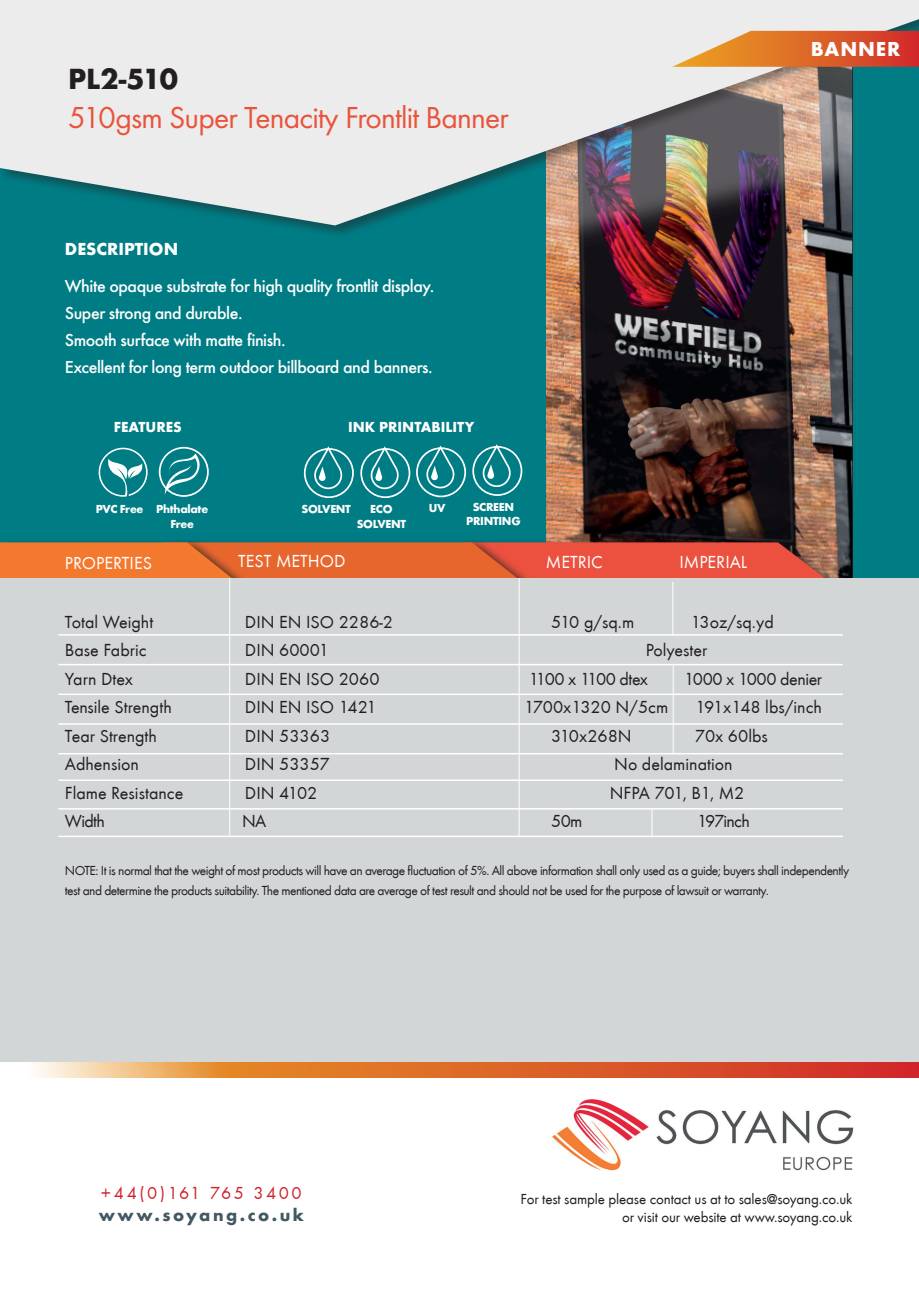
<style>
.page{position:relative;width:919px;height:1289px;background:#fff}
.page>*{position:absolute;margin:0;border:0;box-sizing:border-box;transform-origin:0 0}
.t1{font:31.5px "Futura EF";letter-spacing:-.025em;color:#ea523b}
.t2{font:700 30.3px "Futura EF";letter-spacing:-.015em;color:#231f20}
.t3{font:700 21px "Futura EF";letter-spacing:.04em;color:#fff}
.t4{font:18px "Futura T";color:#231f20}
.t5{font:500 18px/27px "Futura EF";letter-spacing:-.025em;color:#fff}
.t6{font:18px "Futura T";color:#fff}
.t7{font:18px "Futura T";letter-spacing:.135em;color:#d1232a}
.t8{font:700 18px "Futura T";letter-spacing:.14em;color:#425964}
.t9{font:18px "Futura T";letter-spacing:-.025em;color:#231f20}
.t10{font:18px "Futura T";letter-spacing:-.045em;color:#231f20}
.t11{font:700 18px "Futura T";color:#fff}
.t12{font:18px "Futura T";letter-spacing:-.04em;color:#231f20}
.t13{font:15px/18px "Futura T";letter-spacing:-.01em;color:#231f20;text-align:right}
.t14{font:700 15px "Futura T";color:#fff}
.t15{font:13.5px/19.5px "Futura T";letter-spacing:-.04em;color:#231f20}
.t16{font:700 12px/14.4px "Futura T";letter-spacing:-.025em;color:#fff;text-align:center}
</style>
<div class="page">
<div style="left:0;top:13px;width:918px;height:676px;background:#007c84"></div>
<img style="left:546px;top:239px;width:306px;height:299px">
<div style="left:462px;top:538px;width:395px;height:66px;background:#231f20;opacity:.75"></div>
<div style="left:165px;top:538px;width:386px;height:67px;background:#01777f"></div>
<div style="left:0;top:0;width:918px;height:239px;background:#231f20;opacity:.46"></div>
<svg style="left:0;top:0;width:918px;height:225px;background:#b5c3c2"></svg>
<svg style="left:34px;top:1062px;width:884px;height:15px;background:#df713d"></svg>
<div style="left:0;top:538px;width:265px;height:67px;background:#01777f"></div>
<svg style="left:0;top:542px;width:842px;height:36px;background:#e36235"></svg>
<div style="left:0;top:578px;width:918px;height:484px;background:#d2d6d7"></div>
<svg style="left:99px;top:447px;width:49px;height:49px"></svg>
<svg style="left:165px;top:453px;width:35px;height:42px"></svg>
<div style="left:159px;top:447px;width:50px;height:50px;border:2px solid #fff;border-radius:50%"></div>
<img style="left:552px;top:1099px;width:302px;height:72px">
<svg style="left:672px;top:31px;width:246px;height:36px;background:#de7947"></svg>
<div style="left:304px;top:448px;width:50px;height:50px;border:2px solid #fff;border-radius:50%"></div>
<svg style="left:314px;top:446px;width:28px;height:43px"></svg>
<div style="left:360px;top:448px;width:50px;height:50px;border:2px solid #fff;border-radius:50%"></div>
<svg style="left:370px;top:446px;width:28px;height:43px"></svg>
<div style="left:416px;top:447px;width:50px;height:50px;border:2px solid #fff;border-radius:50%"></div>
<svg style="left:426px;top:445px;width:28px;height:43px"></svg>
<div style="left:472px;top:446px;width:50px;height:50px;border:2px solid #fff;border-radius:50%"></div>
<svg style="left:482px;top:444px;width:28px;height:43px"></svg>
<hr style="left:229px;top:578px;width:1px;height:259px;background:#fff">
<hr style="left:518px;top:578px;width:2px;height:259px;background:#fff">
<hr style="left:58px;top:664px;width:784px;height:1px;background:#fff">
<hr style="left:58px;top:693px;width:784px;height:2px;background:#fff">
<hr style="left:58px;top:723px;width:784px;height:1px;background:#fff">
<hr style="left:58px;top:753px;width:784px;height:1px;background:#fff">
<hr style="left:58px;top:808px;width:784px;height:1px;background:#fff">
<hr style="left:58px;top:634px;width:784px;height:1px;background:#fff">
<hr style="left:672px;top:582px;width:1px;height:53px;background:#fff">
<hr style="left:651px;top:809px;width:2px;height:28px;background:#fff">
<hr style="left:58px;top:835px;width:784px;height:2px;background:#fff">
<hr style="left:58px;top:779px;width:784px;height:2px;background:#fff">
<hr style="left:672px;top:665px;width:2px;height:89px;background:#fff">
<h2 class="t2" style="left:68px;top:60px;width:111px">PL2-510</h2>
<h1 class="t1" style="left:68px;top:99px;width:442px">510gsm Super Tenacity Frontlit Banner</h1>
<h3 class="t11" style="left:65px;top:239px;width:115px">DESCRIPTION</h3>
<h3 class="t5" style="left:65px;top:272px;width:371px">White opaque substrate for high quality frontlit display.<br>Super strong and durable.<br>Smooth surface with matte finish.<br>Excellent for long term outdoor billboard and banners.</h3>
<p class="t14" style="left:114px;top:418px;width:69px">FEATURES</p>
<p class="t14" style="left:348px;top:418px;width:128px">INK PRINTABILITY</p>
<p class="t16" style="left:170px;top:502px;width:39px;text-align:left;text-indent:-75px">PVC Free Phthalate<br>Free</p>
<p class="t16" style="left:301px;top:502px;width:51px">SOLVENT</p>
<p class="t16" style="left:356px;top:502px;width:51px">ECO<br>SOLVENT</p>
<p class="t16" style="left:429px;top:501px;width:18px">UV</p>
<p class="t16" style="left:466px;top:499px;width:56px">SCREEN<br>PRINTING</p>
<h3 class="t6" style="left:65px;top:553px;width:89px">PROPERTIES</h3>
<h3 class="t6" style="left:238px;top:550px;width:109px">TEST METHOD</h3>
<h3 class="t6" style="left:545px;top:551px;width:58px">METRIC</h3>
<h3 class="t6" style="left:679px;top:551px;width:70px">IMPERIAL</h3>
<h3 class="t3" style="left:810px;top:37px;width:91px">BANNER</h3>
<h3 class="t4" style="left:65px;top:611px;width:90px">Total Weight</h3>
<h3 class="t4" style="left:245px;top:611px;width:149px">DIN EN ISO 2286-2</h3>
<h3 class="t4" style="left:551px;top:611px;width:85px">510 g/sq.m</h3>
<h3 class="t4" style="left:690px;top:611px;width:84px">13oz/sq.yd</h3>
<h3 class="t4" style="left:65px;top:640px;width:83px">Base Fabric</h3>
<h3 class="t4" style="left:245px;top:640px;width:85px">DIN 60001</h3>
<h3 class="t4" style="left:645px;top:640px;width:63px">Polyester</h3>
<h3 class="t4" style="left:65px;top:668px;width:69px">Yarn Dtex</h3>
<h3 class="t4" style="left:245px;top:668px;width:136px">DIN EN ISO 2060</h3>
<h3 class="t10" style="left:528px;top:668px;width:121px">1100 x 1100 dtex</h3>
<h3 class="t9" style="left:684px;top:668px;width:139px">1000 x 1000 denier</h3>
<h3 class="t4" style="left:65px;top:697px;width:108px">Tensile Strength</h3>
<h3 class="t4" style="left:245px;top:697px;width:133px">DIN EN ISO 1421</h3>
<h3 class="t4" style="left:524px;top:697px;width:146px">1700x1320 N/5cm</h3>
<h3 class="t4" style="left:695px;top:697px;width:128px">191x148 lbs/inch</h3>
<h3 class="t4" style="left:65px;top:725px;width:94px">Tear Strength</h3>
<h3 class="t4" style="left:245px;top:725px;width:87px">DIN 53363</h3>
<h3 class="t4" style="left:551px;top:725px;width:82px">310x268N</h3>
<h3 class="t4" style="left:694px;top:725px;width:74px">70x 60lbs</h3>
<h3 class="t4" style="left:65px;top:754px;width:75px">Adhension</h3>
<h3 class="t4" style="left:245px;top:754px;width:86px">DIN 53357</h3>
<h3 class="t4" style="left:614px;top:754px;width:120px">No delamination</h3>
<h3 class="t4" style="left:65px;top:782px;width:120px">Flame Resistance</h3>
<h3 class="t4" style="left:245px;top:782px;width:74px">DIN 4102</h3>
<h3 class="t4" style="left:609px;top:782px;width:136px">NFPA 701, B1, M2</h3>
<h3 class="t4" style="left:65px;top:811px;width:41px">Width</h3>
<h3 class="t4" style="left:242px;top:811px;width:26px">NA</h3>
<h3 class="t4" style="left:551px;top:811px;width:33px">50m</h3>
<h3 class="t12" style="left:697px;top:811px;width:54px">197inch</h3>
<p class="t15" style="left:65px;top:860px;width:785px">NOTE: It is normal that the weight of most products will have an average fluctuation of 5%. All above information shall only used as a guide; buyers shall independently test and determine the products suitability. The mentioned data are average of test result and should not be used for the purpose of lawsuit or warranty.</p>
<h3 class="t7" style="left:101px;top:1183px;width:202px">+44(0)161 765 3400</h3>
<h3 class="t8" style="left:99px;top:1204px;width:207px">www.soyang.co.uk</h3>
<p class="t13" style="left:520px;top:1190px;width:333px">For test sample please contact us at to sales@soyang.co.uk or visit our website at www.soyang.co.uk</p>
</div>
